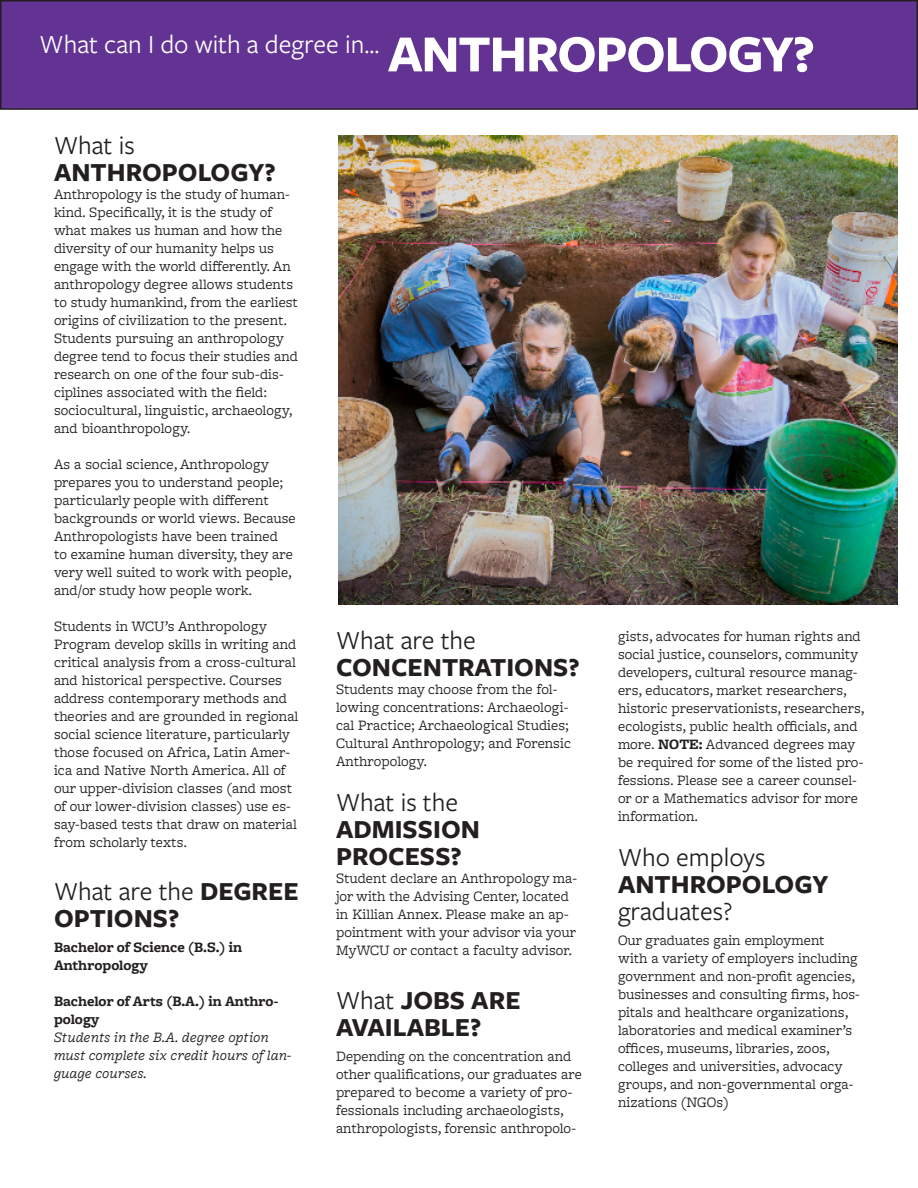
<style>
.page{position:relative;width:918px;height:1188px;background:#fff}
.page>*{position:absolute;margin:0;border:0;box-sizing:border-box;transform-origin:0 0}
.t1{font:700 54px "Freight Sans Pro";letter-spacing:-.025em;color:#fff}
.t2{font:700 27px/27px "Freight Sans Pro";color:#231f20}
.t3{font:27px "Freight Sans Pro";color:#231f20}
.t4{font:27px "Freight Sans Pro";color:#fff}
.t5{font:15px/18px "Freight Macro Pro";color:#231f20}
.t6{font:italic 15px/18px "Freight Macro Pro";color:#231f20}
.t7{font:700 15px/18px "Freight Macro Pro";color:#231f20}
.s1{font-weight:400}
.s2{font-weight:700}
</style>
<div class="page">
<div style="left:1px;top:1px;width:916px;height:108px;background:#623393"></div>
<div style="left:0;top:0;width:918px;height:110px;border:2px solid #231f20"></div>
<img style="left:339px;top:136px;width:558px;height:469px">
<h2 class="t4" style="left:40px;top:26px;width:341px">What can I do with a degree in...</h2>
<h1 class="t1" style="left:388px;top:17px;width:429px">ANTHROPOLOGY?</h1>
<h2 class="t3" style="left:54px;top:128px;width:82px">What is</h2>
<h2 class="t2" style="left:54px;top:158px;width:223px">ANTHROPOLOGY?</h2>
<p class="t5" style="left:54px;top:185px;width:246px">Anthropology is the study of human&shy;kind. Specifically, it is the study of what makes us human and how the diversity of our humanity helps us engage with the world differently. An anthropology degree allows students to study humankind, from the earliest origins of civilization to the present.<br>Students pursuing an anthropology degree tend to focus their studies and research on one of the four sub-dis&shy;ciplines associated with the field: sociocultural, linguistic, archaeology, and bioanthropology.</p>
<p class="t5" style="left:54px;top:455px;width:243px">As a social science, Anthropology prepares you to understand people; particularly people with different backgrounds or world views. Because Anthropologists have been trained<br>to examine human diversity, they are very well suited to work with people, and/or study how people work.</p>
<p class="t5" style="left:54px;top:617px;width:246px">Students in WCU’s Anthropology Program develop skills in writing and critical analysis from a cross-cultural and historical perspective. Courses address contemporary methods and theories and are grounded in regional social science literature, particularly those focused on Africa, Latin Amer&shy;ica and Native North America. All of our upper-division classes (and most of our lower-division classes) use es&shy;say-based tests that draw on material from scholarly texts.</p>
<h2 class="t2" style="left:54px;top:877px;width:246px"><span class="s1">What are the</span> DEGREE<br>OPTIONS?</h2>
<p class="t7" style="left:54px;top:938px;width:190px">Bachelor of Science (B.S.) in<br>Anthropology</p>
<p class="t7" style="left:54px;top:992px;width:226px">Bachelor of Arts (B.A.) in Anthro&shy;pology</p>
<p class="t6" style="left:54px;top:1028px;width:239px">Students in the B.A. degree option must complete six credit hours of lan&shy;guage courses.</p>
<h2 class="t3" style="left:336px;top:622px;width:141px">What are the</h2>
<h2 class="t2" style="left:336px;top:652px;width:245px">CONCENTRATIONS?</h2>
<p class="t5" style="left:336px;top:679px;width:237px">Students may choose from the fol&shy;lowing concentrations: Archaeologi&shy;cal Practice; Archaeological Studies; Cultural Anthropology; and Forensic Anthropology.</p>
<h2 class="t3" style="left:336px;top:784px;width:124px">What is the</h2>
<h2 class="t2" style="left:336px;top:814px;width:146px">ADMISSION<br>PROCESS?</h2>
<p class="t5" style="left:336px;top:868px;width:243px">Student declare an Anthropology ma&shy;jor with the Advising Center, located in Killian Annex. Please make an ap&shy;pointment with your advisor via your MyWCU or contact a faculty advisor.</p>
<h2 class="t2" style="left:336px;top:985px;width:186px"><span class="s1">What</span> JOBS ARE<br>AVAILABLE?</h2>
<p class="t5" style="left:336px;top:1047px;width:247px">Depending on the concentration and other qualifications, our graduates are prepared to become a variety of pro&shy;fessionals including archaeologists, anthropologists, forensic anthropolo-</p>
<p class="t5" style="left:618px;top:627px;width:248px">gists, advocates for human rights and social justice, counselors, community developers, cultural resource manag&shy;ers, educators, market researchers, historic preservationists, researchers, ecologists, public health officials, and more. <span class="s2">NOTE:</span> Advanced degrees may be required for some of the listed pro&shy;fessions. Please see a career counsel&shy;or or a Mathematics advisor for more information.</p>
<h2 class="t3" style="left:618px;top:839px;width:149px">Who employs</h2>
<h2 class="t2" style="left:618px;top:870px;width:212px">ANTHROPOLOGY</h2>
<h2 class="t3" style="left:618px;top:893px;width:116px">graduates?</h2>
<p class="t5" style="left:618px;top:931px;width:243px">Our graduates gain employment<br>with a variety of employers including government and non-profit agencies, businesses and consulting firms, hos&shy;pitals and healthcare organizations, laboratories and medical examiner’s offices, museums, libraries, zoos, colleges and universities, advocacy groups, and non-governmental orga&shy;nizations (NGOs)</p>
</div>
